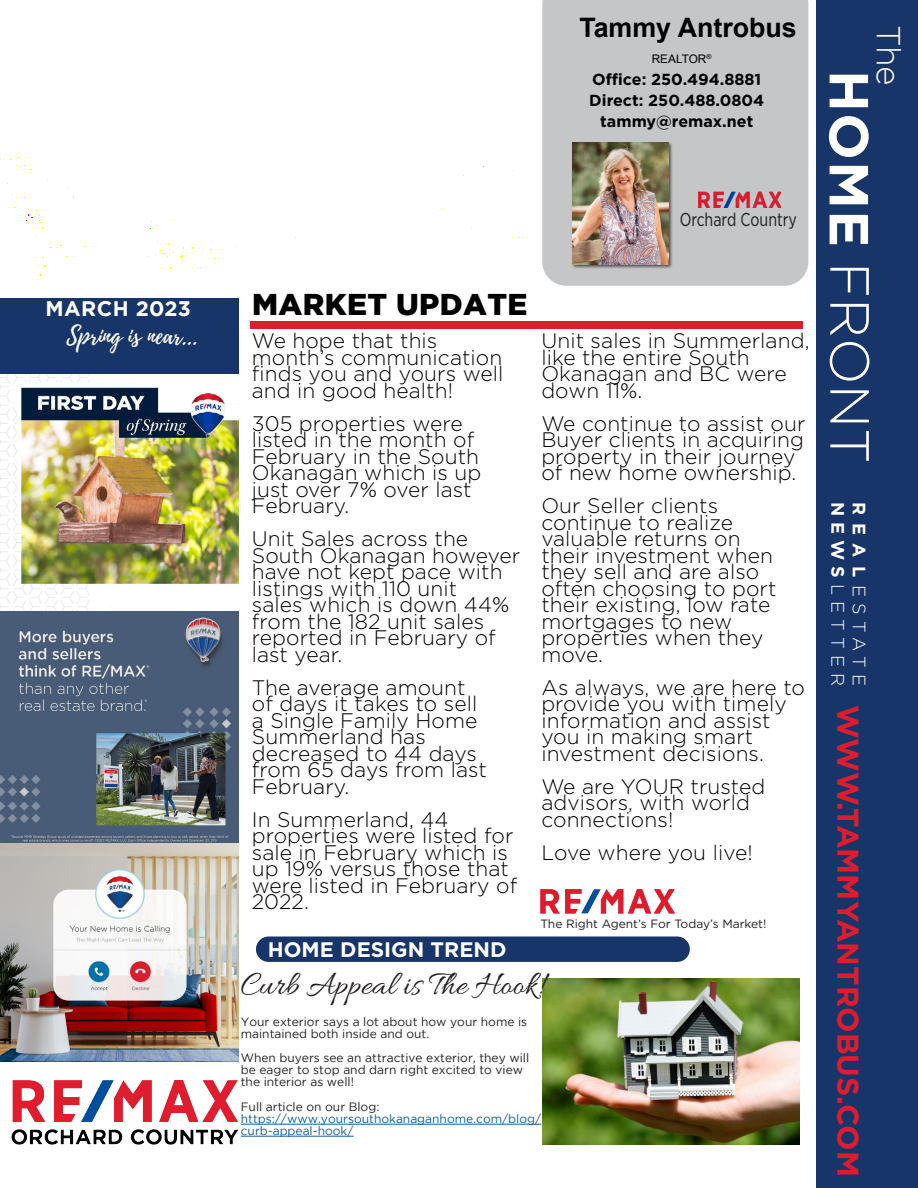
<style>
.page{position:relative;width:918px;height:1188px;background:#fff}
.page>*{position:absolute;margin:0;border:0;box-sizing:border-box;transform-origin:0 0}
.t1{font:300 55.05px "Gotham";color:#fff}
.t2{font:34.5px "Allura";color:#231f20}
.t3{font:300 33.3px "Gotham";color:#fff}
.t4{font:700 30px "Gotham";color:#df1c2d}
.t5{font:900 30px "Gotham";letter-spacing:.015em;color:#000}
.t6{font:700 26.85px "Arial";color:#000001}
.t7{font:24px "Playlist Script";color:#fff}
.t8{font:300 21px/16.5px "Gotham";letter-spacing:.005em;color:#000001}
.t9{font:700 21px "Gotham";color:#fff}
.t10{font:700 21px "Gotham";letter-spacing:.025em;color:#fff}
.t11{font:18.6px "Gotham Narrow";color:#231f20;scale:.88 1}
.t12{font:300 18px/21.6px "Gotham";letter-spacing:.34em;color:#fff}
.t13{font:700 16.05px "Gotham";color:#000001}
.t14{font:12px/12px "Gotham";color:#231f20}
.t15{font:12px/12px "Gotham";color:#175d9e}
.t16{font:12px "Gotham";color:#231f20}
.t17{font:11.85px "Arial";color:#000001}
.s1{font-weight:700}
</style>
<div class="page">
<div style="left:816px;top:0;width:102px;height:1188px;background:#18356a"></div>
<div style="left:542px;top:0;width:266px;height:286px;background:#c5c6c8"></div>
<img style="left:0;top:374px;width:238px;height:688px">
<div style="left:0;top:298px;width:238px;height:76px;background:#18356a"></div>
<div style="left:250px;top:322px;width:553px;height:7px;background:#df1c2d"></div>
<svg style="left:540px;top:889px;width:135px;height:24px"></svg>
<div style="left:256px;top:937px;width:434px;height:25px;background:#18356a;border-radius:13px"></div>
<img style="left:11px;top:1081px;width:227px;height:64px">
<img style="left:543px;top:979px;width:256px;height:166px">
<hr style="left:241px;top:1124px;width:300px;height:1px;background:#175d9e">
<hr style="left:241px;top:1136px;width:113px;height:1px;background:#175d9e">
<img style="left:698px;top:192px;width:83px;height:15px">
<div style="left:571px;top:142px;width:102px;height:127px;background:#231f20;opacity:.75"></div>
<img style="left:572px;top:143px;width:96px;height:122px">
<p class="t6" style="left:579px;top:8px;width:219px">Tammy Antrobus</p>
<p class="t13" style="left:592px;top:69px;width:171px">Office: 250.494.8881</p>
<p class="t13" style="left:589px;top:90px;width:177px">Direct: 250.488.0804</p>
<p class="t13" style="left:600px;top:111px;width:155px">tammy@remax.net</p>
<p class="t17" style="left:652px;top:50px;width:61px">REALTOR<sup>®</sup></p>
<p class="t11" style="left:680px;top:208px;width:135px">Orchard Country</p>
<h3 class="t5" style="left:252px;top:287px;width:277px">MARKET UPDATE</h3>
<p class="t10" style="left:45px;top:297px;width:147px">MARCH 2023</p>
<p class="t7" style="left:67px;top:318px;width:133px">Spring is near...</p>
<p class="t8" style="left:252px;top:332px;width:253px">We hope that this month’s communication finds you and yours well and in good health!</p>
<p class="t8" style="left:252px;top:414px;width:231px">305 properties were listed in the month of<br>February in the South<br>Okanagan which is up just over 7% over last<br>February.</p>
<p class="t8" style="left:252px;top:530px;width:270px">Unit Sales across the<br>South Okanagan however have not kept pace with listings with 110 unit<br>sales which is down 44% from the 182 unit sales reported in February of last year.</p>
<p class="t8" style="left:252px;top:678px;width:237px">The average amount of days it takes to sell a Single Family Home<br>Summerland has decreased to 44 days from 65 days from last<br>February.</p>
<p class="t8" style="left:252px;top:810px;width:267px">In Summerland, 44 properties were listed for sale in February which is up 19% versus those that were listed in February of<br>2022.</p>
<p class="t9" style="left:268px;top:936px;width:240px">HOME DESIGN TREND</p>
<p class="t8" style="left:541px;top:332px;width:270px">Unit sales in Summerland, like the entire South<br>Okanagan and BC were down 11%.</p>
<p class="t8" style="left:541px;top:414px;width:266px">We continue to assist our<br>Buyer clients in acquiring property in their journey of new home ownership.</p>
<p class="t8" style="left:541px;top:497px;width:237px">Our Seller clients continue to realize valuable returns on their investment when they sell and are also often choosing to port their existing, low rate mortgages to new properties when they move.</p>
<p class="t8" style="left:541px;top:678px;width:265px">As always, we are here to provide you with timely information and assist you in making smart investment decisions.</p>
<p class="t8" style="left:541px;top:777px;width:225px">We are YOUR trusted advisors, with world connections!</p>
<p class="t8" style="left:541px;top:843px;width:213px">Love where you live!</p>
<p class="t16" style="left:540px;top:917px;width:227px">The Right Agent’s For Today’s Market!</p>
<h2 class="t2" style="left:241px;top:966px;width:303px">Curb Appeal is The Hook!</h2>
<p class="t14" style="left:241px;top:1016px;width:288px">Your exterior says a lot about how your home is maintained both inside and out.</p>
<p class="t14" style="left:241px;top:1052px;width:290px">When buyers see an attractive exterior, they will be eager to stop and darn right excited to view the interior as well!</p>
<p class="t14" style="left:241px;top:1100px;width:140px">Full article on our Blog:</p>
<p class="t15" style="left:241px;top:1112px;width:302px">https://www.yoursouthokanaganhome.com/blog/ curb-appeal-hook/</p>
<h3 class="t3" style="left:910px;top:25px;width:62px;rotate:90deg">The</h3>
<h1 class="t1" style="left:885px;top:70px;width:395px;rotate:90deg"><span class="s1">HOME</span> FRONT</h1>
<p class="t12" style="left:871px;top:502px;width:186px;rotate:90deg"><span class="s1">REAL</span>ESTATE<br><span class="s1">NEWS</span>LETTER</p>
<p class="t4" style="left:868px;top:705px;width:473px;rotate:90deg">WWW.TAMMYANTROBUS.COM</p>
</div>
